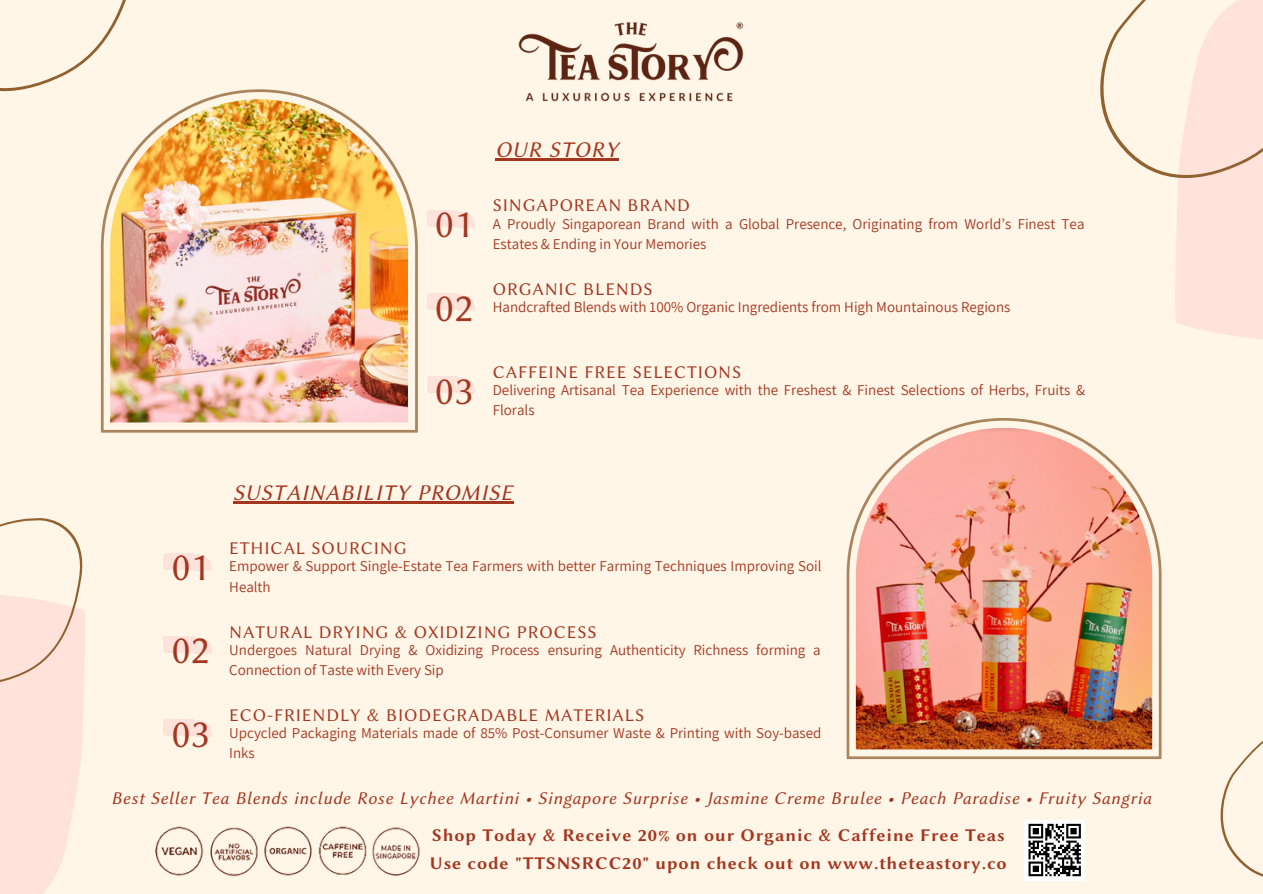
<style>
.page{position:relative;width:1263px;height:894px;background:#fff}
.page>*{position:absolute;margin:0;border:0;box-sizing:border-box;transform-origin:0 0}
.t1{font:40.5px "Lin Biolinum O";color:#a43620}
.t2{font:22.5px "Lin Biolinum OI";letter-spacing:.05em;color:#a43620}
.t3{font:18px "Lin Biolinum O";letter-spacing:.05em;color:#a43620}
.t4{font:18px "Lin Biolinum OI";letter-spacing:.05em;color:#a43620}
.t5{font:18px/28px "Lin Biolinum OB";letter-spacing:.05em;color:#a43620}
.t6{font:15px/20.2px "Assistant";color:#a43620}
</style>
<div class="page">
<div style="left:0;top:0;width:1263px;height:893px;background:#fff6e7"></div>
<svg style="left:101px;top:89px;width:317px;height:343px"></svg>
<img style="left:110px;top:99px;width:298px;height:323px">
<hr style="left:495px;top:158px;width:124px;height:2px;background:#a43620">
<img style="left:155px;top:826px;width:212px;height:51px">
<img style="left:372px;top:827px;width:48px;height:49px">
<svg style="left:847px;top:418px;width:314px;height:340px"></svg>
<img style="left:856px;top:428px;width:296px;height:321px">
<img style="left:518px;top:22px;width:226px;height:80px">
<svg style="left:0;top:518px;width:85px;height:375px"></svg>
<svg style="left:1100px;top:0;width:163px;height:339px"></svg>
<div style="left:1024px;top:819px;width:61px;height:61px;background:#fff"></div>
<svg style="left:1028px;top:823px;width:53px;height:52px"></svg>
<hr style="left:233px;top:501px;width:280px;height:2px;background:#a43620">
<svg style="left:0;top:0;width:149px;height:99px"></svg>
<svg style="left:1220px;top:740px;width:43px;height:137px"></svg>
<h1 class="t1" style="left:435px;top:201px;width:39px">01</h1>
<h2 class="t2" style="left:495px;top:137px;width:124px">OUR STORY</h2>
<p class="t3" style="left:493px;top:194px;width:199px">SINGAPOREAN BRAND</p>
<p class="t6" style="left:493px;top:213px;width:593px">A Proudly Singaporean Brand with a Global Presence, Originating from World’s Finest Tea<br>Estates &amp; Ending in Your Memories</p>
<p class="t3" style="left:493px;top:279px;width:161px">ORGANIC BLENDS</p>
<h1 class="t1" style="left:435px;top:284px;width:39px">02</h1>
<p class="t6" style="left:493px;top:296px;width:519px">Handcrafted Blends with 100% Organic Ingredients from High Mountainous Regions</p>
<h1 class="t1" style="left:435px;top:367px;width:39px">03</h1>
<p class="t3" style="left:493px;top:362px;width:250px">CAFFEINE FREE SELECTIONS</p>
<p class="t6" style="left:493px;top:379px;width:594px">Delivering Artisanal Tea Experience with the Freshest &amp; Finest Selections of Herbs, Fruits &amp;<br>Florals</p>
<h1 class="t1" style="left:172px;top:544px;width:39px">01</h1>
<h1 class="t1" style="left:172px;top:627px;width:39px">02</h1>
<h1 class="t1" style="left:172px;top:710px;width:39px">03</h1>
<h2 class="t2" style="left:233px;top:479px;width:281px">SUSTAINABILITY PROMISE</h2>
<p class="t3" style="left:229px;top:537px;width:179px">ETHICAL SOURCING</p>
<p class="t6" style="left:229px;top:555px;width:594px">Empower &amp; Support Single-Estate Tea Farmers with better Farming Techniques Improving Soil<br>Health</p>
<p class="t3" style="left:229px;top:621px;width:369px">NATURAL DRYING &amp; OXIDIZING PROCESS</p>
<p class="t6" style="left:229px;top:638px;width:593px">Undergoes Natural Drying &amp; Oxidizing Process ensuring Authenticity Richness forming a<br>Connection of Taste with Every Sip</p>
<p class="t3" style="left:229px;top:704px;width:416px">ECO-FRIENDLY &amp; BIODEGRADABLE MATERIALS</p>
<p class="t6" style="left:229px;top:721px;width:594px">Upcycled Packaging Materials made of 85% Post-Consumer Waste &amp; Printing with Soy-based<br>Inks</p>
<p class="t4" style="left:111px;top:788px;width:1042px">Best Seller Tea Blends include Rose Lychee Martini • Singapore Surprise • Jasmine Creme Brulee • Peach Paradise • Fruity Sangria</p>
<p class="t5" style="left:430px;top:820px;width:578px">Shop Today &amp; Receive 20% on our Organic &amp; Caffeine Free Teas<br>Use code "TTSNSRCC20" upon check out on www.theteastory.co</p>
</div>
